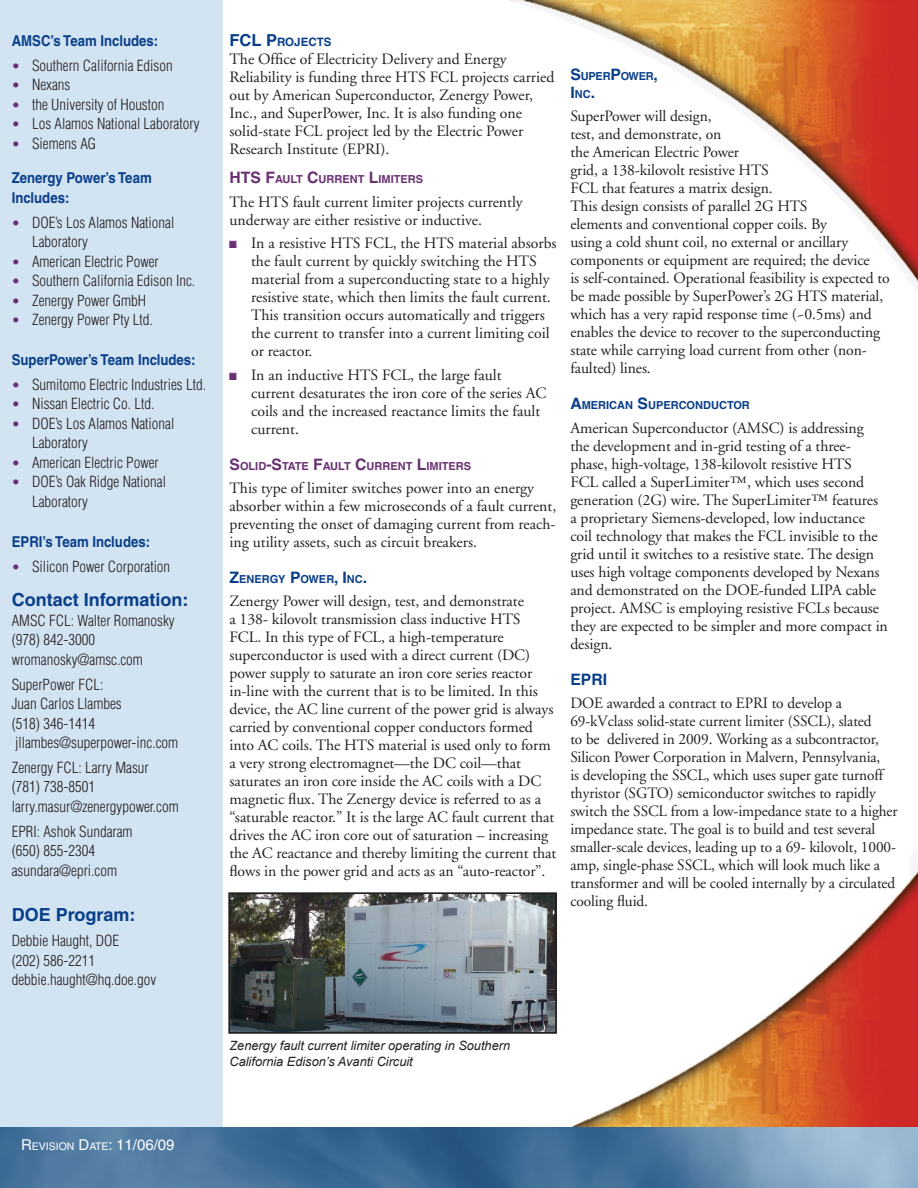
<style>
.page{position:relative;width:918px;height:1188px;background:#fff}
.page>*{position:absolute;margin:0;border:0;box-sizing:border-box;transform-origin:0 0}
.headings{font:700 18px "Helvetica";color:#083e89}
.GOAL_TEXT{font:700 18px "Helvetica";color:#083e89}
.body_text{font:15.75px/18px "Adobe Garamond";letter-spacing:-.005em;color:#231f20}
.bullet{font:15.75px/18px "Adobe Garamond";color:#231f20}
.body_text-2{font:700 15.75px "Helvetica";color:#083e89}
.body_text-3{font:700 15.75px "Helvetica";color:#683071}
.headings-2{font:300 condensed 15px/19.5px "Helvetica";color:#231f20}
.GOAL_TEXT-2{font:300 condensed 15px/19.5px "Helvetica";color:#231f20}
.GOAL_TEXT-3{font:700 15px/19.5px "Helvetica";color:#083e89;scale:.88 1}
.t1{font:15px "Helvetica";color:#fff}
.t2{font:italic 12.75px/15.3px "Arial";color:#231f20}
.headings-3{font:700 11.55px "Helvetica";color:#083e89}
.body_text-4{font:700 10.95px "Helvetica";color:#683071}
.body_text-5{font:700 10.95px "Helvetica";color:#083e89}
.s1{font-size:13.5px;color:#683071}
.s2{font-size:16.5px}
.s3{font-size:15.75px}
.s4{font-size:10.95px}
.s5{font-size:10.5px}
</style>
<div class="page">
<img style="left:566px;top:855px;width:352px;height:273px">
<img style="left:509px;top:0;width:409px;height:291px">
<div style="left:1px;top:1px;width:221px;height:1186px;background:#d2e3f2"></div>
<div style="left:0;top:0;width:223px;height:1188px;border:2px solid #d2e3f2"></div>
<img style="left:0;top:1128px;width:918px;height:60px">
<img style="left:231px;top:895px;width:323px;height:136px">
<div style="left:228px;top:892px;width:329px;height:142px;border:2px solid #231f20"></div>
<p class="GOAL_TEXT-3" style="left:12px;top:30px;width:168px">AMSC’s Team Includes:</p>
<p class="headings-2" style="left:12px;top:55px;width:163px"><span class="s1">•</span> Southern California Edison</p>
<p class="headings-2" style="left:12px;top:75px;width:60px"><span class="s1">•</span> Nexans</p>
<p class="headings-2" style="left:12px;top:94px;width:154px"><span class="s1">•</span> the University of Houston</p>
<p class="headings-2" style="left:12px;top:114px;width:189px"><span class="s1">•</span> Los Alamos National Laboratory</p>
<p class="headings-2" style="left:12px;top:133px;width:86px"><span class="s1">•</span> Siemens AG</p>
<p class="GOAL_TEXT-3" style="left:12px;top:168px;width:161px">Zenergy Power’s Team<br>Includes:</p>
<p class="headings-2" style="left:32px;top:212px;width:144px;text-indent:-20px"><span class="s1">•</span> DOE’s Los Alamos National<br>Laboratory</p>
<p class="headings-2" style="left:12px;top:251px;width:148px"><span class="s1">•</span> American Electric Power</p>
<p class="headings-2" style="left:12px;top:271px;width:185px"><span class="s1">•</span> Southern California Edison Inc.</p>
<p class="headings-2" style="left:12px;top:290px;width:136px"><span class="s1">•</span> Zenergy Power GmbH</p>
<p class="headings-2" style="left:12px;top:310px;width:143px"><span class="s1">•</span> Zenergy Power Pty Ltd.</p>
<p class="GOAL_TEXT-3" style="left:12px;top:350px;width:210px">SuperPower’s Team Includes:</p>
<p class="headings-2" style="left:12px;top:375px;width:196px"><span class="s1">•</span> Sumitomo Electric Industries Ltd.</p>
<p class="headings-2" style="left:12px;top:394px;width:144px"><span class="s1">•</span> Nissan Electric Co. Ltd.</p>
<p class="headings-2" style="left:32px;top:414px;width:144px;text-indent:-20px"><span class="s1">•</span> DOE’s Los Alamos National<br>Laboratory</p>
<p class="headings-2" style="left:12px;top:453px;width:148px"><span class="s1">•</span> American Electric Power</p>
<p class="headings-2" style="left:32px;top:472px;width:136px;text-indent:-20px"><span class="s1">•</span> DOE’s Oak Ridge National<br>Laboratory</p>
<p class="GOAL_TEXT-3" style="left:12px;top:531px;width:159px">EPRI’s Team Includes:</p>
<p class="headings-2" style="left:12px;top:556px;width:160px"><span class="s1">•</span> Silicon Power Corporation</p>
<p class="headings" style="left:12px;top:589px;width:178px">Contact Information:</p>
<p class="GOAL_TEXT-2" style="left:12px;top:610px;width:165px">AMSC FCL: Walter Romanosky (978) 842-3000 wromanosky@amsc.com</p>
<p class="GOAL_TEXT-2" style="left:12px;top:674px;width:168px">SuperPower FCL:<br>Juan Carlos Llambes<br>(518) 346-1414 jllambes@superpower-inc.com</p>
<p class="GOAL_TEXT-2" style="left:12px;top:758px;width:168px">Zenergy FCL: Larry Masur (781) 738-8501 larry.masur@zenergypower.com</p>
<p class="GOAL_TEXT-2" style="left:12px;top:822px;width:122px">EPRI: Ashok Sundaram (650) 855-2304 asundara@epri.com</p>
<p class="GOAL_TEXT" style="left:12px;top:904px;width:125px">DOE Program:</p>
<p class="GOAL_TEXT-2" style="left:12px;top:931px;width:146px">Debbie Haught, DOE<br>(202) 586-2211 debbie.haught@hq.doe.gov</p>
<p class="headings-3" style="left:230px;top:35px;width:103px"><span class="s2">FCL P</span> ROJECTS</p>
<p class="body_text" style="left:230px;top:51px;width:326px">The Office of Electricity Delivery and Energy Reliability is funding three HTS FCL projects carried out by American Superconductor, Zenergy Power, Inc., and SuperPower, Inc. It is also funding one solid-state FCL project led by the Electric Power Research Institute (EPRI).</p>
<p class="body_text-3" style="left:230px;top:168px;width:11px">HTS</p>
<p class="body_text-4" style="left:265px;top:173px;width:159px"><span class="s3">F</span>AULT <span class="s3">C</span>URRENT <span class="s3">L</span>IMITERS</p>
<p class="body_text" style="left:230px;top:193px;width:295px">The HTS fault current limiter projects currently underway are either resistive or inductive.</p>
<p class="bullet" style="left:251px;top:235px;width:307px">In a resistive HTS FCL, the HTS material absorbs the fault current by quickly switching the HTS material from a superconducting state to a highly resistive state, which then limits the fault current.<br>This transition occurs automatically and triggers the current to transfer into a current limiting coil or reactor.</p>
<p class="bullet" style="left:251px;top:366px;width:297px">In an inductive HTS FCL, the large fault current desaturates the iron core of the series AC coils and the increased reactance limits the fault current.</p>
<p class="body_text-4" style="left:230px;top:459px;width:243px"><span class="s3">S</span>OLID<span class="s3">-S</span>TATE <span class="s3">F</span>AULT <span class="s3">C</span>URRENT <span class="s3">L</span>IMITERS</p>
<p class="body_text" style="left:230px;top:479px;width:328px">This type of limiter switches power into an energy absorber within a few microseconds of a fault current, preventing the onset of damaging current from reach&shy;ing utility assets, such as circuit breakers.</p>
<p class="body_text-5" style="left:230px;top:572px;width:139px"><span class="s3">Z</span>ENERGY <span class="s3">P</span>OWER<span class="s3">, I</span> NC<span class="s3">.</span></p>
<p class="body_text" style="left:230px;top:593px;width:328px">Zenergy Power will design, test, and demonstrate<br>a 138- kilovolt transmission class inductive HTS FCL. In this type of FCL, a high-temperature superconductor is used with a direct current (DC) power supply to saturate an iron core series reactor in-line with the current that is to be limited. In this device, the AC line current of the power grid is always carried by conventional copper conductors formed into AC coils. The HTS material is used only to form a very strong electromagnet—the DC coil—that saturates an iron core inside the AC coils with a DC magnetic flux. The Zenergy device is referred to as a “saturable reactor.” It is the large AC fault current that drives the AC iron core out of saturation – increasing the AC reactance and thereby limiting the current that flows in the power grid and acts as an “auto-reactor”.</p>
<p class="body_text-5" style="left:570px;top:69px;width:89px"><span class="s3">S</span>UPER<span class="s3">P</span>OWER<span class="s3">,</span></p>
<p class="body_text-2" style="left:570px;top:83px;width:26px">I<span class="s4">NC</span>.</p>
<p class="body_text" style="left:570px;top:108px;width:321px">SuperPower will design,<br>test, and demonstrate, on<br>the American Electric Power<br>grid, a 138-kilovolt resistive HTS<br>FCL that features a matrix design.<br>This design consists of parallel 2G HTS<br>elements and conventional copper coils. By<br>using a cold shunt coil, no external or ancillary components or equipment are required; the device<br>is self-contained. Operational feasibility is expected to be made possible by SuperPower’s 2G HTS material, which has a very rapid response time (~0.5ms) and enables the device to recover to the superconducting state while carrying load current from other (non&shy;faulted) lines.</p>
<p class="body_text-5" style="left:570px;top:399px;width:181px"><span class="s3">A</span>MERICAN <span class="s3">S</span>UPERCONDUCTOR</p>
<p class="body_text" style="left:570px;top:419px;width:319px">American Superconductor (AMSC) is addressing<br>the development and in-grid testing of a three&shy;phase, high-voltage, 138-kilovolt resistive HTS<br>FCL called a SuperLimiter™, which uses second generation (2G) wire. The SuperLimiter™ features a proprietary Siemens-developed, low inductance coil technology that makes the FCL invisible to the grid until it switches to a resistive state. The design uses high voltage components developed by Nexans and demonstrated on the DOE-funded LIPA cable project. AMSC is employing resistive FCLs because they are expected to be simpler and more compact in design.</p>
<p class="body_text-2" style="left:570px;top:670px;width:10px">EPRI</p>
<p class="body_text" style="left:570px;top:695px;width:329px">DOE awarded a contract to EPRI to develop a 69-kVclass solid-state current limiter (SSCL), slated<br>to be delivered in 2009. Working as a subcontractor, Silicon Power Corporation in Malvern, Pennsylvania,<br>is developing the SSCL, which uses super gate turnoff thyristor (SGTO) semiconductor switches to rapidly switch the SSCL from a low-impedance state to a higher impedance state. The goal is to build and test several smaller-scale devices, leading up to a 69- kilovolt, 1000- amp, single-phase SSCL, which will look much like a transformer and will be cooled internally by a circulated cooling fluid.</p>
<p class="t2" style="left:230px;top:1038px;width:282px">Zenergy fault current limiter operating in Southern<br>California Edison’s Avanti Circuit</p>
<p class="t1" style="left:21px;top:1136px;width:155px">R<span class="s5">EVISION</span> D<span class="s5">ATE</span>: 11/06/09</p>
</div>
